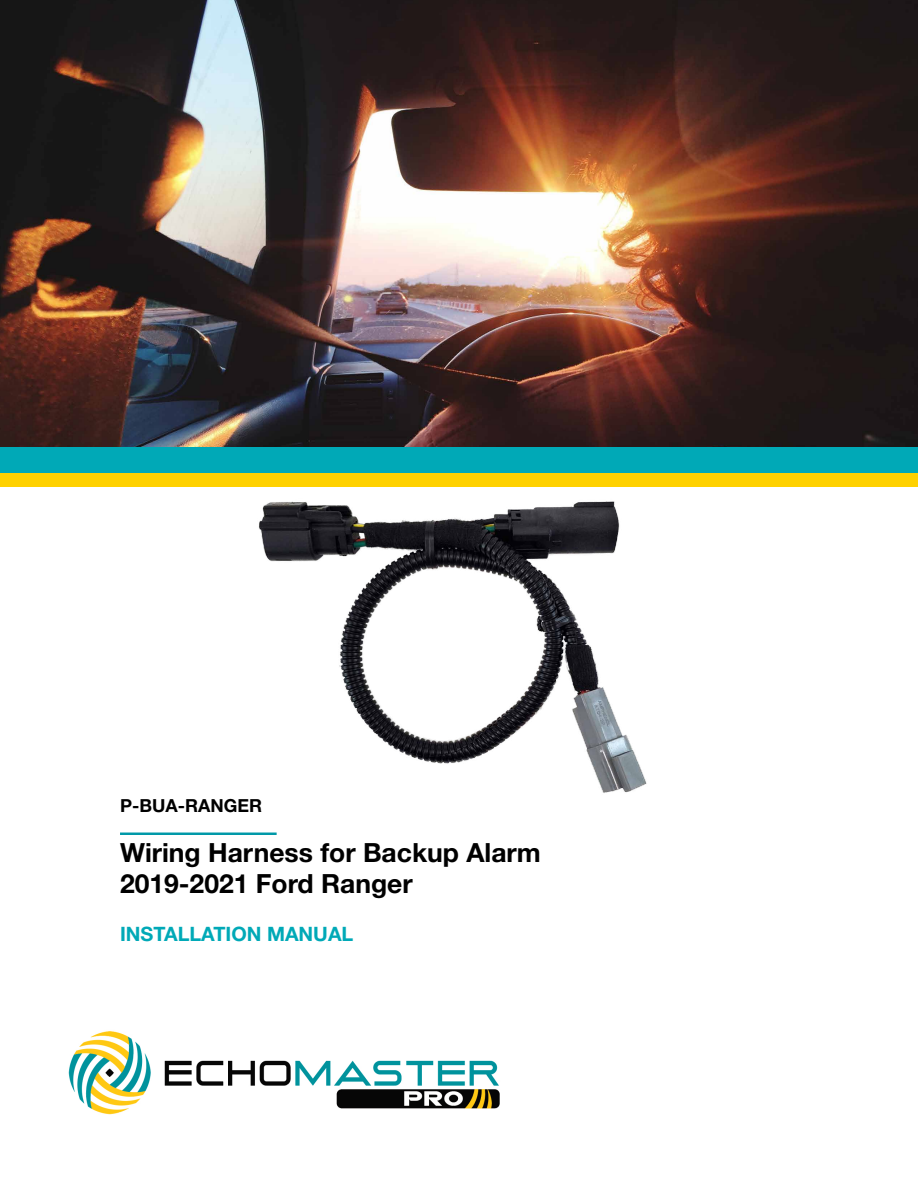
<style>
.page{position:relative;width:918px;height:1188px;background:#fff}
.page>*{position:absolute;margin:0;border:0;box-sizing:border-box;transform-origin:0 0}
.t1{font:700 26.4px/31.8px "Helvetica Neue LT Std";color:#000}
.t2{font:700 19.8px "Helvetica Neue LT Std";color:#00a9b7}
.t3{font:700 18px "Helvetica Neue LT Std";color:#000}
</style>
<div class="page">
<img style="left:0;top:0;width:918px;height:448px">
<hr style="left:120px;top:833px;width:157px;height:2px;background:#0099a8">
<img style="left:259px;top:501px;width:388px;height:292px">
<div style="left:0;top:448px;width:918px;height:25px;background:#00a9b7"></div>
<div style="left:0;top:473px;width:918px;height:14px;background:#ffd100"></div>
<img style="left:68px;top:1031px;width:432px;height:84px">
<p class="t3" style="left:120px;top:794px;width:143px">P-BUA-RANGER</p>
<p class="t1" style="left:120px;top:836px;width:422px">Wiring Harness for Backup Alarm<br>2019-2021 Ford Ranger</p>
<p class="t2" style="left:120px;top:922px;width:235px">INSTALLATION MANUAL</p>
</div>
